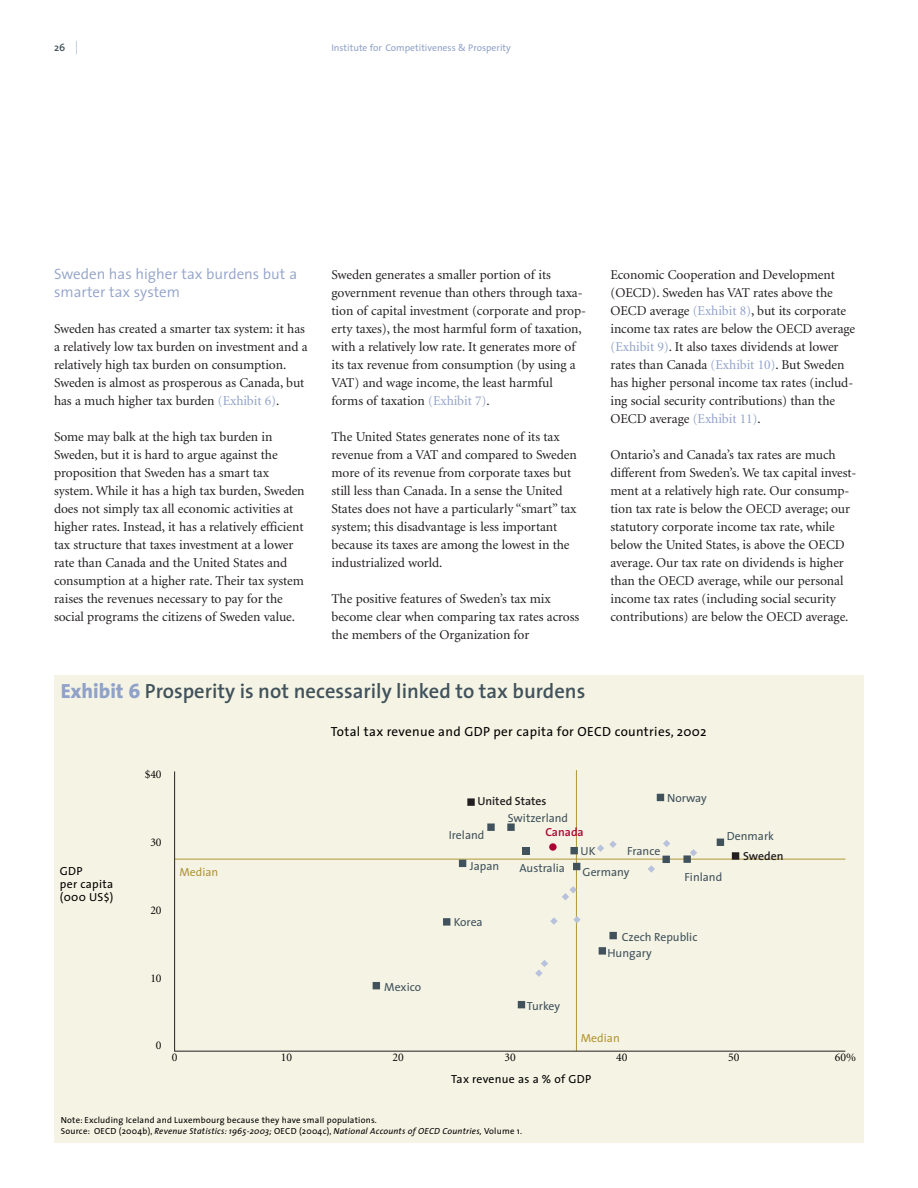
<style>
.page{position:relative;width:918px;height:1188px;background:#fff}
.page>*{position:absolute;margin:0;border:0;box-sizing:border-box;transform-origin:0 0}
.t1{font:600 20.55px "The Sans";color:#41525c}
.t2{font:300 15px/18px "The Sans";color:#91a2c9}
.t3{font:13.5px/18px "Minion";letter-spacing:-.005em;color:#231f20}
.t4{font:13.2px "The Sans";letter-spacing:.025em;color:#000}
.t5{font:11.7px/16px "The Sans";color:#41525c}
.t6{font:11.7px/13.2px "The Sans";letter-spacing:.025em;color:#000}
.t7{font:11.7px "Minion";color:#000}
.t8{font:600 11.7px "The Sans";color:#231f20}
.t9{font:11.7px "The Sans";color:#b19539}
.t10{font:600 11.7px "The Sans";color:#ab0333}
.t11{font:600 10.5px "The Sans";color:#41525c}
.t12{font:9.75px "The Sans";color:#91a2c9}
.t13{font:8.85px/11.7px "The Sans";letter-spacing:.025em;color:#000}
.s1{font-weight:200;font-size:13.5px;color:#91a2c9}
.s2{color:#91a2c9}
.s3{font-weight:800;color:#91a2c9}
.s4{font-style:italic}
</style>
<div class="page">
<div style="left:54px;top:675px;width:810px;height:468px;background:#f5f4e4"></div>
<hr style="left:576px;top:770px;width:1px;height:281px;background:#b19539">
<svg style="left:174px;top:771px;width:672px;height:281px"></svg>
<p class="t11" style="left:54px;top:43px;width:26px">26 <span class="s1">|</span></p>
<p class="t12" style="left:331px;top:43px;width:181px">Institute for Competitiveness &amp; Prosperity</p>
<p class="t2" style="left:54px;top:266px;width:245px">Sweden has higher tax burdens but a smarter tax system</p>
<p class="t3" style="left:54px;top:321px;width:255px">Sweden has created a smarter tax system: it has a relatively low tax burden on investment and a relatively high tax burden on consumption.<br>Sweden is almost as prosperous as Canada, but has a much higher tax burden <span class="s2">(Exhibit 6)</span>.</p>
<p class="t3" style="left:54px;top:429px;width:252px">Some may balk at the high tax burden in Sweden, but it is hard to argue against the proposition that Sweden has a smart tax system. While it has a high tax burden, Sweden does not simply tax all economic activities at higher rates. Instead, it has a relatively efficient tax structure that taxes investment at a lower rate than Canada and the United States and consumption at a higher rate. Their tax system raises the revenues necessary to pay for the social programs the citizens of Sweden value.</p>
<p class="t3" style="left:332px;top:267px;width:256px">Sweden generates a smaller portion of its government revenue than others through taxa&shy;tion of capital investment (corporate and prop&shy;erty taxes), the most harmful form of taxation, with a relatively low rate. It generates more of its tax revenue from consumption (by using a VAT) and wage income, the least harmful forms of taxation <span class="s2">(Exhibit 7)</span>.</p>
<p class="t3" style="left:332px;top:429px;width:247px">The United States generates none of its tax revenue from a VAT and compared to Sweden more of its revenue from corporate taxes but still less than Canada. In a sense the United States does not have a particularly “smart” tax system; this disadvantage is less important because its taxes are among the lowest in the industrialized world.</p>
<p class="t3" style="left:332px;top:591px;width:249px">The positive features of Sweden’s tax mix become clear when comparing tax rates across the members of the Organization for</p>
<h1 class="t1" style="left:61px;top:683px;width:526px"><span class="s3">Exhibit 6</span> Prosperity is not necessarily linked to tax burdens</h1>
<p class="t3" style="left:610px;top:267px;width:246px">Economic Cooperation and Development (OECD). Sweden has VAT rates above the OECD average <span class="s2">(Exhibit 8)</span>, but its corporate income tax rates are below the OECD average <span class="s2">(Exhibit 9)</span>. It also taxes dividends at lower rates than Canada <span class="s2">(Exhibit 10)</span>. But Sweden has higher personal income tax rates (includ&shy;ing social security contributions) than the OECD average <span class="s2">(Exhibit 11)</span>.</p>
<p class="t3" style="left:610px;top:447px;width:248px">Ontario’s and Canada’s tax rates are much different from Sweden’s. We tax capital invest&shy;ment at a relatively high rate. Our consump&shy;tion tax rate is below the OECD average; our statutory corporate income tax rate, while below the United States, is above the OECD average. Our tax rate on dividends is higher than the OECD average, while our personal income tax rates (including social security contributions) are below the OECD average.</p>
<p class="t6" style="left:60px;top:865px;width:55px">GDP<br>per capita (000 US$)</p>
<p class="t4" style="left:331px;top:726px;width:377px">Total tax revenue and GDP per capita for OECD countries, 2002</p>
<p class="t7" style="left:145px;top:770px;width:18px">$40</p>
<p class="t7" style="left:150px;top:837px;width:13px">30</p>
<p class="t7" style="left:150px;top:905px;width:13px">20</p>
<p class="t7" style="left:150px;top:973px;width:13px">10</p>
<p class="t7" style="left:156px;top:1041px;width:7px">0</p>
<p class="t9" style="left:179px;top:868px;width:40px">Median</p>
<p class="t5" style="left:384px;top:980px;width:38px">Mexico</p>
<p class="t8" style="left:477px;top:797px;width:71px">United States</p>
<p class="t5" style="left:449px;top:828px;width:37px">Ireland</p>
<p class="t5" style="left:470px;top:859px;width:31px">Japan</p>
<p class="t5" style="left:508px;top:811px;width:62px">Switzerland</p>
<p class="t10" style="left:545px;top:827px;width:40px">Canada</p>
<p class="t5" style="left:580px;top:844px;width:17px">UK</p>
<p class="t5" style="left:627px;top:844px;width:35px">France</p>
<p class="t5" style="left:519px;top:861px;width:47px">Australia</p>
<p class="t5" style="left:583px;top:865px;width:48px">Germany</p>
<p class="t5" style="left:667px;top:791px;width:41px">Norway</p>
<p class="t5" style="left:727px;top:829px;width:49px">Denmark</p>
<p class="t8" style="left:743px;top:851px;width:42px">Sweden</p>
<p class="t5" style="left:685px;top:870px;width:39px">Finland</p>
<p class="t5" style="left:454px;top:915px;width:30px">Korea</p>
<p class="t5" style="left:527px;top:999px;width:35px">Turkey</p>
<p class="t5" style="left:607px;top:930px;width:92px;text-indent:14px">Czech Republic<br>Hungary</p>
<p class="t9" style="left:581px;top:1033px;width:40px">Median</p>
<p class="t7" style="left:172px;top:1053px;width:7px">0</p>
<p class="t7" style="left:393px;top:1053px;width:13px">20</p>
<p class="t7" style="left:616px;top:1053px;width:13px">40</p>
<p class="t7" style="left:728px;top:1053px;width:13px">50</p>
<p class="t7" style="left:835px;top:1053px;width:23px">60%</p>
<p class="t7" style="left:281px;top:1053px;width:13px">10</p>
<p class="t7" style="left:504px;top:1053px;width:13px">30</p>
<p class="t6" style="left:451px;top:1074px;width:141px">Tax revenue as a % of GDP</p>
<p class="t13" style="left:61px;top:1115px;width:463px">Note: Excluding Iceland and Luxembourg because they have small populations.<br>Source: OECD (2004b), <span class="s4">Revenue Statistics: 1965-2003;</span> OECD (2004c), <span class="s4">National Accounts of OECD Countries,</span> Volume 1.</p>
</div>
